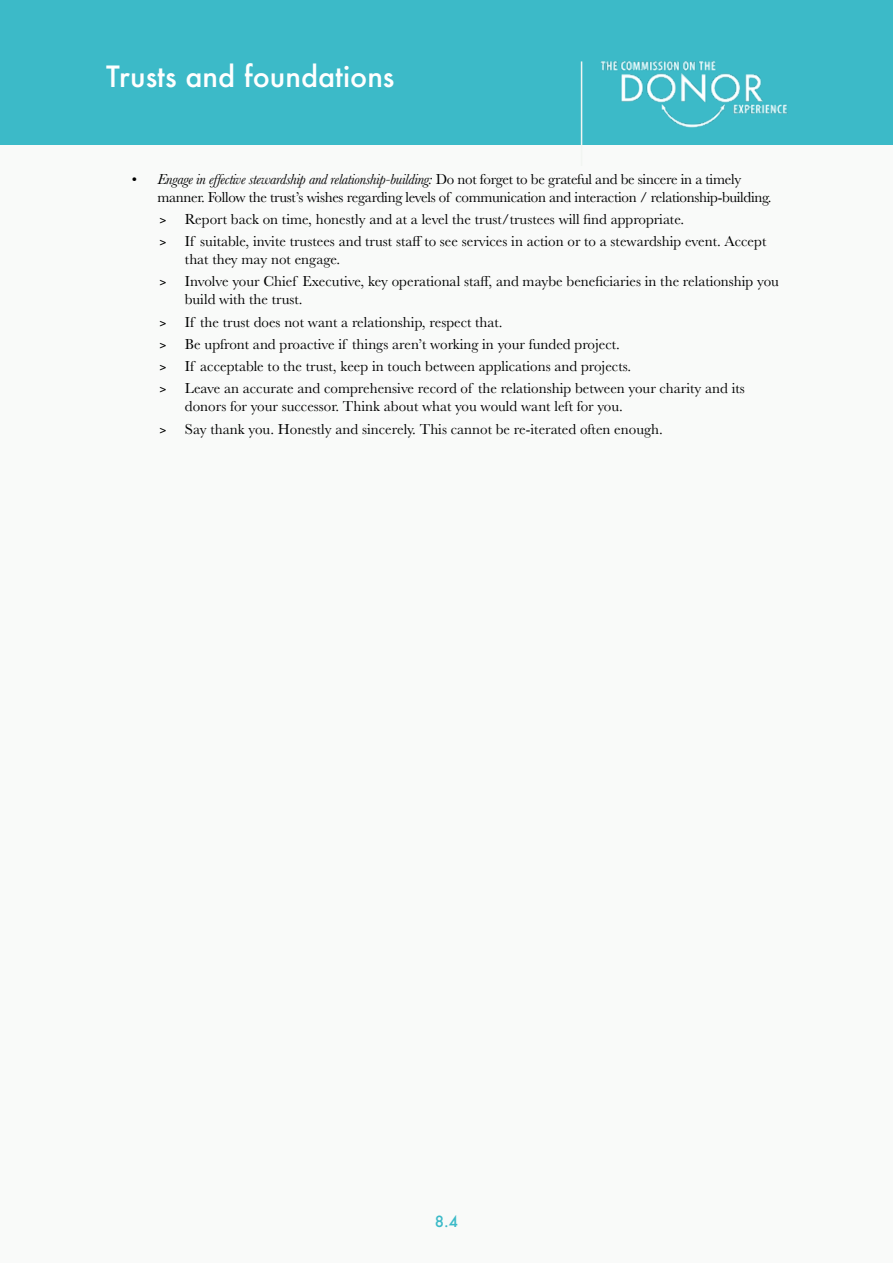
<style>
.page{position:relative;width:893px;height:1263px;background:#f9faf9}
.page>*{position:absolute;margin:0;border:0;box-sizing:border-box;transform-origin:0 0}
.t1{font:500 28.5px "Futura";color:#fff}
.t2{font:15px/22.2px "Baskerville";color:#000}
.t3{font:15px/18px "Baskerville";letter-spacing:-.02em;color:#000}
.t4{font:500 15px "Futura";color:#3cbac8}
.s1{font-style:italic}
.s2{font-weight:600;font-size:10.5px}
</style>
<div class="page">
<div style="left:0;top:0;width:893px;height:145px;background:#3cbac8"></div>
<img style="left:601px;top:61px;width:187px;height:67px">
<hr style="left:581px;top:61px;width:1px;height:105px;background:#f2f5f2">
<h1 class="t1" style="left:106px;top:57px;width:290px">Trusts and foundations</h1>
<p class="t3" style="left:157px;top:170px;width:616px;text-indent:-26px">• <span class="s1">Engage in effective stewardship and relationship-building:</span> Do not forget to be grateful and be sincere in a timely manner. Follow the trust’s wishes regarding levels of communication and interaction / relationship-building.</p>
<p class="t2" style="left:159px;top:208px;width:608px"><span class="s2">&gt;</span> Report back on time, honestly and at a level the trust/trustees will find appropriate.<br><span class="s2">&gt;</span> If suitable, invite trustees and trust staff to see services in action or to a stewardship event. Accept</p>
<p class="t2" style="left:159px;top:248px;width:621px;text-indent:26px">that they may not engage.<br><span class="s2">&gt;</span> Involve your Chief Executive, key operational staff, and maybe beneficiaries in the relationship you</p>
<p class="t2" style="left:159px;top:289px;width:587px;text-indent:26px">build with the trust.<br><span class="s2">&gt;</span> If the trust does not want a relationship, respect that.<br><span class="s2">&gt;</span> Be upfront and proactive if things aren’t working in your funded project.<br><span class="s2">&gt;</span> If acceptable to the trust, keep in touch between applications and projects.<br><span class="s2">&gt;</span> Leave an accurate and comprehensive record of the relationship between your charity and its</p>
<p class="t2" style="left:159px;top:396px;width:505px;text-indent:26px">donors for your successor. Think about what you would want left for you.<br><span class="s2">&gt;</span> Say thank you. Honestly and sincerely. This cannot be re-iterated often enough.</p>
<p class="t4" style="left:435px;top:1211px;width:25px">8.4</p>
<p class="t4" style="left:442px;top:1211px;width:11px">5</p>
</div>
